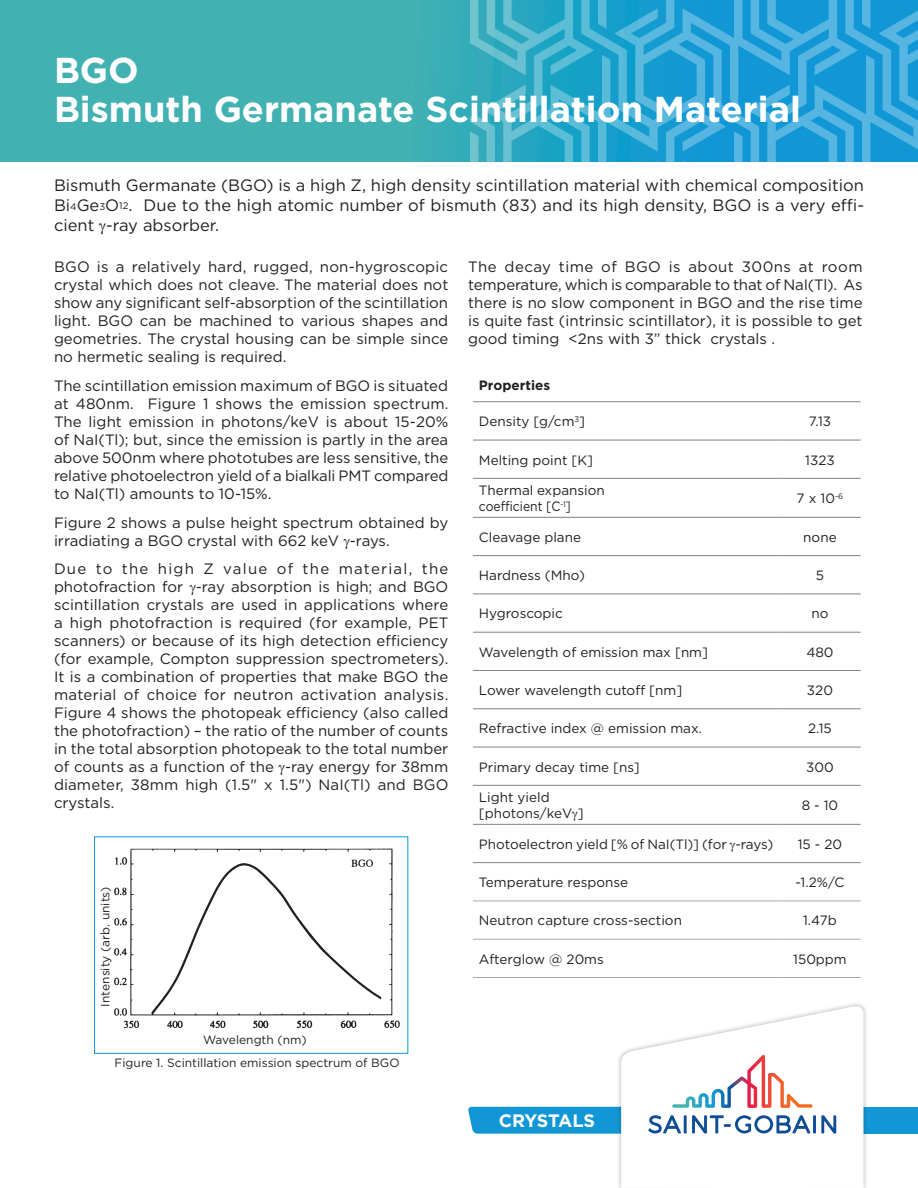
<style>
.page{position:relative;width:918px;height:1188px;background:#fff}
.page>*{position:absolute;margin:0;border:0;box-sizing:border-box;transform-origin:0 0}
.t1{font:700 36px/39px "Gotham";color:#fff}
.t2{font:700 18px "Gotham";letter-spacing:-.015em;color:#fff}
.t3{font:16.5px/19.8px "Gotham";color:#231f20;text-align:justify}
.t4{font:15px/18px "Gotham";color:#231f20;text-align:justify}
.t5{font:13.5px/16.2px "Gotham";color:#231f20}
.t6{font:700 13.5px "Gotham";color:#231f20}
.t7{font:12px "Gotham";color:#231f20}
.s1{font-size:9.6px}
</style>
<div class="page">
<div style="left:779px;top:1107px;width:139px;height:27px;background:#1197d6"></div>
<div style="left:616px;top:1002px;width:252px;height:186px;background:#231f20;opacity:.3"></div>
<svg style="left:621px;top:1004px;width:242px;height:184px"></svg>
<hr style="left:813px;top:1115px;width:3px;height:18px;background:#0f4d96">
<svg style="left:821px;top:1115px;width:15px;height:18px"></svg>
<svg style="left:468px;top:1055px;width:345px;height:79px"></svg>
<div style="left:0;top:0;width:918px;height:162px;background:#42b1b2"></div>
<img style="left:470px;top:0;width:448px;height:161px">
<img style="left:114px;top:848px;width:286px;height:181px">
<div style="left:94px;top:836px;width:314px;height:218px;border:1px solid #1197d6"></div>
<hr style="left:473px;top:402px;width:306px;height:1px;background:#808285">
<hr style="left:779px;top:402px;width:82px;height:1px;background:#808285">
<hr style="left:473px;top:440px;width:306px;height:1px;background:#808285">
<hr style="left:779px;top:440px;width:82px;height:1px;background:#808285">
<hr style="left:473px;top:478px;width:306px;height:1px;background:#808285">
<hr style="left:779px;top:478px;width:82px;height:1px;background:#808285">
<hr style="left:473px;top:517px;width:306px;height:1px;background:#808285">
<hr style="left:779px;top:517px;width:82px;height:1px;background:#808285">
<hr style="left:473px;top:555px;width:306px;height:1px;background:#808285">
<hr style="left:779px;top:555px;width:82px;height:1px;background:#808285">
<hr style="left:473px;top:594px;width:306px;height:1px;background:#808285">
<hr style="left:779px;top:594px;width:82px;height:1px;background:#808285">
<hr style="left:473px;top:632px;width:306px;height:1px;background:#808285">
<hr style="left:779px;top:632px;width:82px;height:1px;background:#808285">
<hr style="left:473px;top:670px;width:306px;height:1px;background:#808285">
<hr style="left:779px;top:670px;width:82px;height:1px;background:#808285">
<hr style="left:473px;top:709px;width:306px;height:1px;background:#808285">
<hr style="left:779px;top:709px;width:82px;height:1px;background:#808285">
<hr style="left:473px;top:747px;width:306px;height:1px;background:#808285">
<hr style="left:779px;top:747px;width:82px;height:1px;background:#808285">
<hr style="left:473px;top:785px;width:306px;height:1px;background:#808285">
<hr style="left:779px;top:785px;width:82px;height:1px;background:#808285">
<hr style="left:473px;top:824px;width:306px;height:1px;background:#808285">
<hr style="left:779px;top:824px;width:82px;height:1px;background:#808285">
<hr style="left:473px;top:862px;width:306px;height:1px;background:#808285">
<hr style="left:779px;top:862px;width:82px;height:1px;background:#808285">
<hr style="left:473px;top:901px;width:306px;height:1px;background:#a8a9ad">
<hr style="left:779px;top:901px;width:82px;height:1px;background:#a8a9ad">
<hr style="left:473px;top:939px;width:306px;height:1px;background:#a8a9ad">
<hr style="left:779px;top:939px;width:82px;height:1px;background:#a8a9ad">
<hr style="left:473px;top:977px;width:306px;height:1px;background:#a8a9ad">
<hr style="left:779px;top:977px;width:82px;height:1px;background:#a8a9ad">
<h1 class="t1" style="left:54px;top:50px;width:748px">BGO<br>Bismuth Germanate Scintillation Material</h1>
<p class="t3" style="left:54px;top:175px;width:812px">Bismuth Germanate (BGO) is a high Z, high density scintillation material with chemical composition Bi<span class="s1">4</span>Ge<span class="s1">3</span>O<span class="s1">12</span>. Due to the high atomic number of bismuth (83) and its high density, BGO is a very effi&shy;cient -ray absorber.</p>
<p class="t4" style="left:54px;top:257px;width:396px">BGO is a relatively hard, rugged, non-hygroscopic crystal which does not cleave. The material does not show any significant self-absorption of the scintillation light. BGO can be machined to various shapes and geometries. The crystal housing can be simple since no hermetic sealing is required.</p>
<p class="t4" style="left:54px;top:376px;width:396px">The scintillation emission maximum of BGO is situated at 480nm. Figure 1 shows the emission spectrum.<br>The light emission in photons/keV is about 15-20% of NaI(Tl); but, since the emission is partly in the area above 500nm where phototubes are less sensitive, the relative photoelectron yield of a bialkali PMT compared to NaI(Tl) amounts to 10-15%.</p>
<p class="t4" style="left:54px;top:513px;width:396px">Figure 2 shows a pulse height spectrum obtained by irradiating a BGO crystal with 662 keV -rays.</p>
<p class="t4" style="left:54px;top:560px;width:396px">Due to the high Z value of the material, the photofraction for -ray absorption is high; and BGO scintillation crystals are used in applications where a high photofraction is required (for example, PET scanners) or because of its high detection efficiency (for example, Compton suppression spectrometers).<br>It is a combination of properties that make BGO the material of choice for neutron activation analysis.<br>Figure 4 shows the photopeak efficiency (also called the photofraction) – the ratio of the number of counts in the total absorption photopeak to the total number of counts as a function of the -ray energy for 38mm diameter, 38mm high (1.5" x 1.5") NaI(Tl) and BGO crystals.</p>
<p class="t4" style="left:468px;top:257px;width:396px">The decay time of BGO is about 300ns at room temperature, which is comparable to that of NaI(Tl). As there is no slow component in BGO and the rise time is quite fast (intrinsic scintillator), it is possible to get good timing &lt;2ns with 3” thick crystals .</p>
<p class="t6" style="left:479px;top:377px;width:73px">Properties</p>
<p class="t5" style="left:479px;top:413px;width:108px">Density [g/cm<sup>3</sup>]</p>
<p class="t5" style="left:809px;top:413px;width:24px">7.13</p>
<p class="t5" style="left:479px;top:451px;width:116px">Melting point [K]</p>
<p class="t5" style="left:805px;top:451px;width:31px">1323</p>
<p class="t5" style="left:479px;top:482px;width:127px">Thermal expansion coefficient [C<sup>-1</sup>]</p>
<p class="t5" style="left:797px;top:490px;width:48px">7 x 10<sup>-6</sup></p>
<p class="t5" style="left:479px;top:529px;width:104px">Cleavage plane</p>
<p class="t5" style="left:803px;top:529px;width:35px">none</p>
<p class="t5" style="left:479px;top:567px;width:107px">Hardness (Mho)</p>
<p class="t5" style="left:816px;top:567px;width:10px">5</p>
<p class="t5" style="left:479px;top:605px;width:85px">Hygroscopic</p>
<p class="t5" style="left:811px;top:605px;width:19px">no</p>
<p class="t5" style="left:479px;top:644px;width:231px">Wavelength of emission max [nm]</p>
<p class="t5" style="left:806px;top:644px;width:29px">480</p>
<p class="t5" style="left:479px;top:682px;width:205px">Lower wavelength cutoff [nm]</p>
<p class="t5" style="left:807px;top:682px;width:28px">320</p>
<p class="t5" style="left:479px;top:720px;width:225px">Refractive index @ emission max.</p>
<p class="t5" style="left:808px;top:720px;width:25px">2.15</p>
<p class="t5" style="left:479px;top:758px;width:162px">Primary decay time [ns]</p>
<p class="t5" style="left:806px;top:758px;width:29px">300</p>
<p class="t5" style="left:479px;top:789px;width:106px">Light yield [photons/keV ]</p>
<p class="t5" style="left:802px;top:797px;width:38px">8 - 10</p>
<p class="t5" style="left:479px;top:836px;width:296px">Photoelectron yield [% of NaI(Tl)] (for -rays)</p>
<p class="t5" style="left:798px;top:836px;width:46px">15 - 20</p>
<p class="t5" style="left:479px;top:874px;width:151px">Temperature response</p>
<p class="t5" style="left:796px;top:874px;width:50px">-1.2%/C</p>
<p class="t5" style="left:479px;top:912px;width:205px">Neutron capture cross-section</p>
<p class="t5" style="left:803px;top:912px;width:35px">1.47b</p>
<p class="t5" style="left:479px;top:951px;width:126px">Afterglow @ 20ms</p>
<p class="t5" style="left:793px;top:951px;width:55px">150ppm</p>
<p class="t7" style="left:98px;top:1007px;width:121px;rotate:-90deg">Intensity (arb. units)</p>
<p class="t7" style="left:203px;top:1032px;width:105px">Wavelength (nm)</p>
<p class="t7" style="left:115px;top:1055px;width:286px">Figure 1. Scintillation emission spectrum of BGO</p>
<p class="t2" style="left:499px;top:1109px;width:98px">CRYSTALS</p>
</div>
